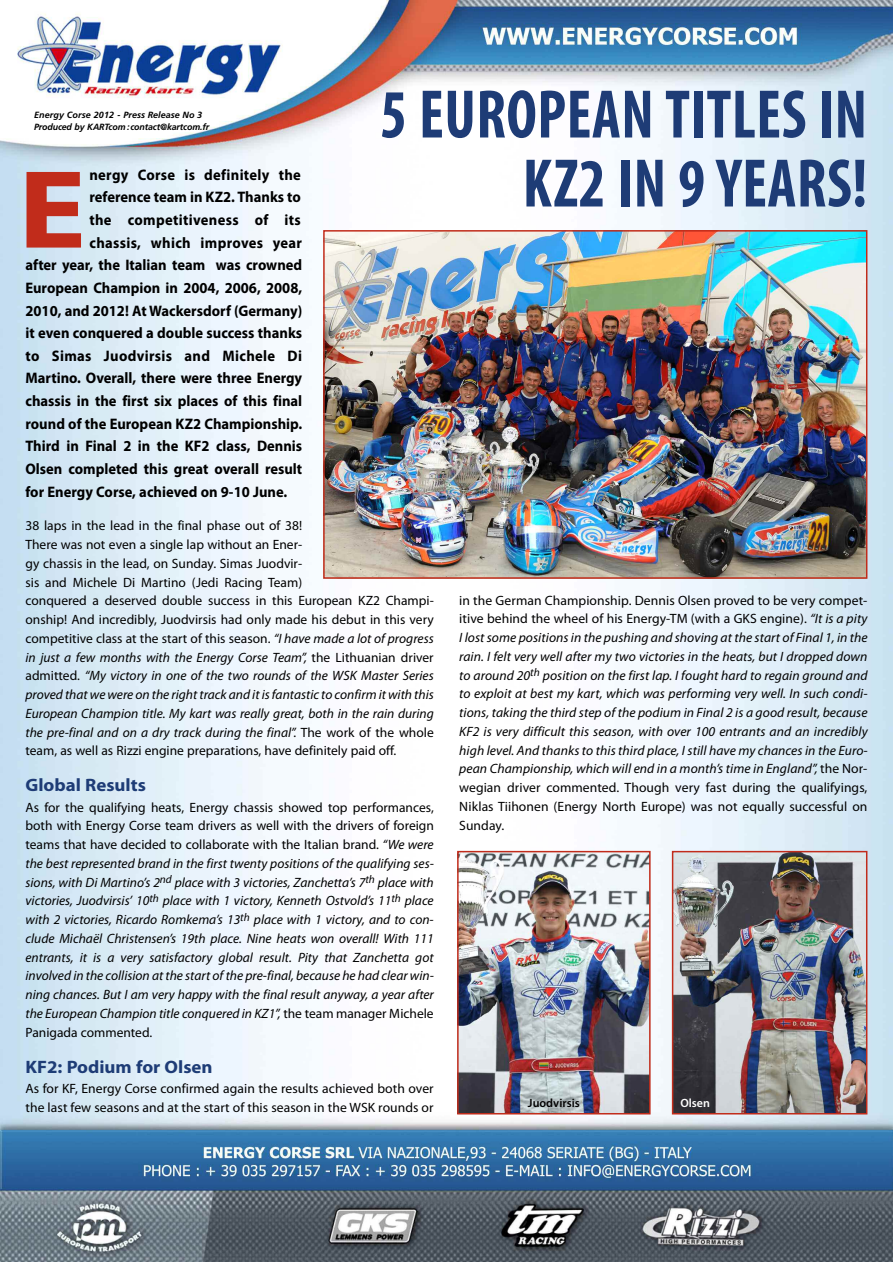
<style>
.page{position:relative;width:893px;height:1262px;background:#fff}
.page>*{position:absolute;margin:0;border:0;box-sizing:border-box;transform-origin:0 0}
.t1{font:900 108.3px "Frutiger";color:#c12c1b}
.t2{font:700 condensed 69.3px/69px "Myriad Pro";letter-spacing:.01em;color:#1e3c76;text-align:right;scale:.91 1}
.t3{font:700 18px "Myriad Pro";color:#1e3c76;scale:1.05 1}
.t4{font:700 15.3px "Myriad Pro";color:#000;scale:.95 1}
.t5{font:700 15.3px "Myriad Pro";letter-spacing:.02em;color:#000;scale:.95 1}
.t6{font:italic 13.5px/18.8px "Myriad Pro";letter-spacing:.005em;color:#000;text-align:justify}
.t7{font:13.5px/18.8px "Myriad Pro";color:#000}
.t8{font:600 12px "Myriad Pro";color:#000}
.t9{font:600 12px "Myriad Pro";color:#fff}
.t10{font:italic 700 9px/12px "Frutiger";letter-spacing:-.01em;color:#000}
.s1{font-style:italic}
.s2{font-style:normal}
</style>
<div class="page">
<img style="left:0;top:0;width:892px;height:1262px">
<img style="left:460px;top:854px;width:188px;height:257px">
<div style="left:457px;top:851px;width:194px;height:263px;border:2px solid #c12c1b"></div>
<img style="left:675px;top:854px;width:189px;height:257px">
<div style="left:672px;top:851px;width:195px;height:263px;border:2px solid #c12c1b"></div>
<img style="left:326px;top:233px;width:538px;height:343px">
<div style="left:323px;top:230px;width:544px;height:349px;border:2px solid #c12c1b"></div>
<h2 class="t2" style="left:380px;top:86px;width:537px">5 EUROPEAN TITLES IN<br>KZ2 IN 9 YEARS!</h2>
<p class="t10" style="left:34px;top:109px;width:177px">Energy Corse 2012 - Press Release No 3<br>Produced by KARTcom : contact@kartcom.fr</p>
<h1 class="t1" style="left:20px;top:166px;width:68px">E</h1>
<p class="t5" style="left:89px;top:169px;width:224px">nergy Corse is definitely the</p>
<p class="t4" style="left:89px;top:191px;width:224px">reference team in KZ2. Thanks to</p>
<p class="t5" style="left:89px;top:214px;width:224px">the competitiveness of its</p>
<p class="t5" style="left:89px;top:237px;width:225px">chassis, which improves year</p>
<p class="t4" style="left:26px;top:259px;width:293px">after year, the Italian team was crowned</p>
<p class="t4" style="left:26px;top:282px;width:293px">European Champion in 2004, 2006, 2008,</p>
<p class="t4" style="left:26px;top:305px;width:293px">2010, and 2012! At Wackersdorf (Germany)</p>
<p class="t4" style="left:26px;top:327px;width:293px">it even conquered a double success thanks</p>
<p class="t5" style="left:26px;top:350px;width:293px">to Simas Juodvirsis and Michele Di</p>
<p class="t4" style="left:26px;top:373px;width:293px">Martino. Overall, there were three Energy</p>
<p class="t4" style="left:26px;top:395px;width:293px">chassis in the first six places of this final</p>
<p class="t4" style="left:26px;top:418px;width:293px">round of the European KZ2 Championship.</p>
<p class="t4" style="left:26px;top:441px;width:293px">Third in Final 2 in the KF2 class, Dennis</p>
<p class="t4" style="left:26px;top:463px;width:293px">Olsen completed this great overall result</p>
<p class="t4" style="left:26px;top:486px;width:277px">for Energy Corse, achieved on 9-10 June.</p>
<p class="t7" style="left:26px;top:518px;width:410px">38 laps in the lead in the final phase out of 38!<br>There was not even a single lap without an Ener-<br>gy chassis in the lead, on Sunday. Simas Juodvir-<br>sis and Michele Di Martino (Jedi Racing Team)<br>conquered a deserved double success in this European KZ2 Champi&shy;onship! And incredibly, Juodvirsis had only made his debut in this very competitive class at the start of this season. <span class="s1">“I have made a lot of progress in just a few months with the Energy Corse Team”,</span> the Lithuanian driver admitted. <span class="s1">“My victory in one of the two rounds of the WSK Master Series proved that we were on the right track and it is fantastic to confirm it with this European Champion title. My kart was really great, both in the rain during the pre-final and on a dry track during the final”.</span> The work of the whole team, as well as Rizzi engine preparations, have definitely paid off.</p>
<h3 class="t3" style="left:26px;top:779px;width:116px">Global Results</h3>
<p class="t6" style="left:26px;top:799px;width:410px"><span class="s2">As for the qualifying heats, Energy chassis showed top performances, both with Energy Corse team drivers as well with the drivers of foreign teams that have decided to collaborate with the Italian brand.</span> “We were the best represented brand in the first twenty positions of the qualifying ses&shy;sions, with Di Martino’s 2<sup>nd</sup> place with 3 victories, Zanchetta’s 7<sup>th</sup> place with victories, Juodvirsis’ 10<sup>th</sup> place with 1 victory, Kenneth Ostvold’s 11<sup>th</sup> place with 2 victories, Ricardo Romkema’s 13<sup>th</sup> place with 1 victory, and to con&shy;clude Michaël Christensen’s 19th place. Nine heats won overall! With 111 entrants, it is a very satisfactory global result. Pity that Zanchetta got involved in the collision at the start of the pre-final, because he had clear win&shy;ning chances. But I am very happy with the final result anyway, a year after the European Champion title conquered in KZ1”, <span class="s2">the team manager Michele Panigada commented.</span></p>
<h3 class="t3" style="left:26px;top:1060px;width:180px">KF2: Podium for Olsen</h3>
<p class="t7" style="left:26px;top:1080px;width:410px">As for KF, Energy Corse confirmed again the results achieved both over the last few seasons and at the start of this season in the WSK rounds or</p>
<p class="t6" style="left:459px;top:592px;width:410px"><span class="s2">in the German Championship. Dennis Olsen proved to be very compet&shy;itive behind the wheel of his Energy-TM (with a GKS engine).</span> “It is a pity I lost some positions in the pushing and shoving at the start of Final 1, in the rain. I felt very well after my two victories in the heats, but I dropped down to around 20<sup>th</sup> position on the first lap. I fought hard to regain ground and to exploit at best my kart, which was performing very well. In such condi&shy;tions, taking the third step of the podium in Final 2 is a good result, because KF2 is very difficult this season, with over 100 entrants and an incredibly high level. And thanks to this third place, I still have my chances in the Euro&shy;pean Championship, which will end in a month’s time in England”, <span class="s2">the Nor&shy;wegian driver commented. Though very fast during the qualifyings, Niklas Tiihonen (Energy North Europe) was not equally successful on Sunday.</span></p>
<p class="t8" style="left:528px;top:1098px;width:53px">Juodvirsis</p>
<p class="t9" style="left:680px;top:1098px;width:31px">Olsen</p>
</div>
